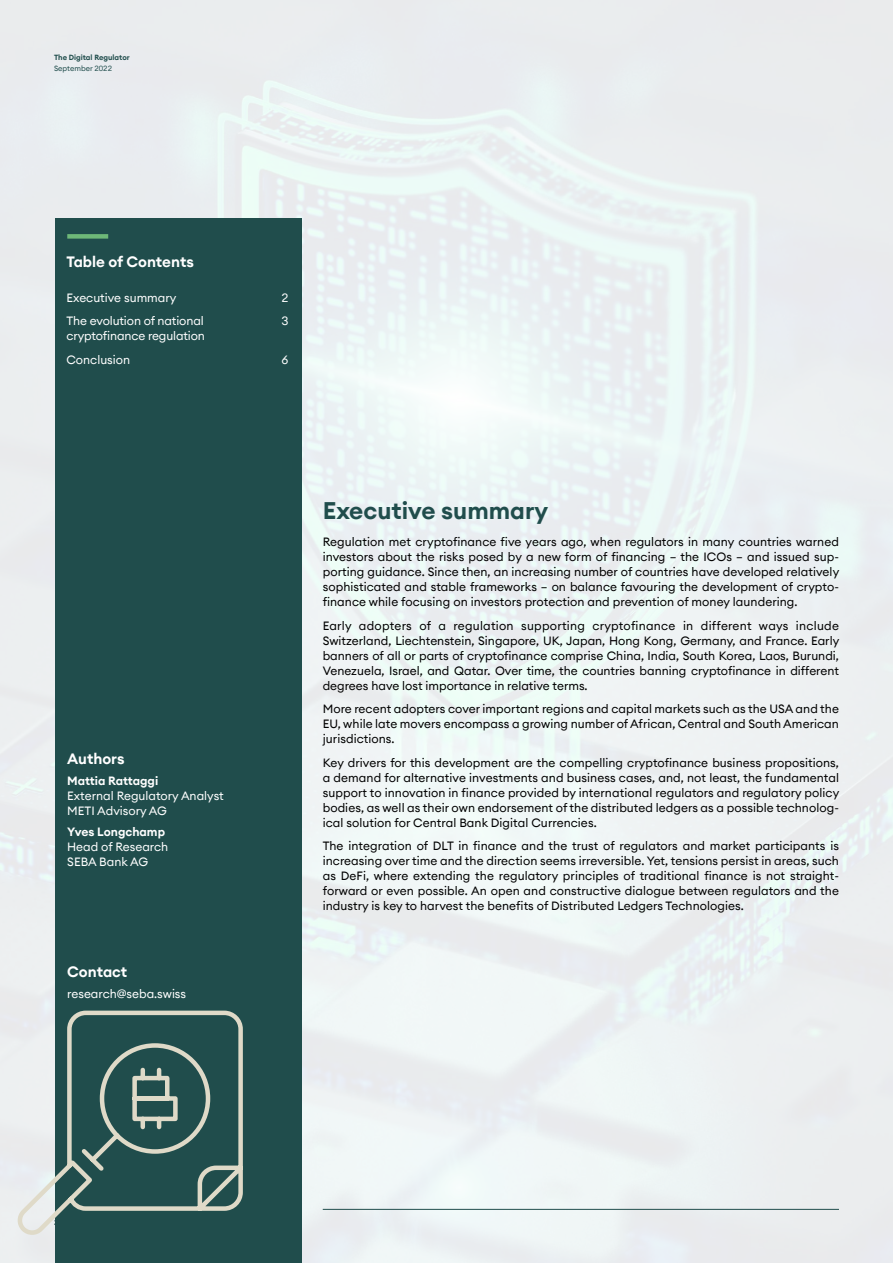
<style>
.page{position:relative;width:893px;height:1263px;background:#fff}
.page>*{position:absolute;margin:0;border:0;box-sizing:border-box;transform-origin:0 0}
.t1{font:600 24px "Seba Euclid";color:#204d4c}
.t2{font:600 15px "Seba Euclid";color:#fff}
.t3{font:12px/15px "Seba Euclid";letter-spacing:.005em;color:#000;text-align:justify}
.t4{font:12px/15px "Seba Euclid";color:#fff}
.t5{font:600 12px "Seba Euclid";color:#fff}
.t6{font:600 7.5px "Seba Euclid";color:#204d4c}
.t7{font:7.5px "Seba Euclid";color:#204d4c}
</style>
<div class="page">
<img style="left:0;top:0;width:893px;height:1263px">
<div style="left:55px;top:218px;width:246px;height:1045px;background:#204d4c"></div>
<div style="left:67px;top:234px;width:41px;height:5px;background:#6eb878"></div>
<hr style="left:323px;top:1209px;width:516px;height:1px;background:#204d4c">
<svg style="left:17px;top:1008px;width:226px;height:232px"></svg>
<p class="t6" style="left:54px;top:53px;width:77px">The Digital Regulator</p>
<p class="t7" style="left:54px;top:63px;width:60px">September 2022</p>
<p class="t2" style="left:67px;top:252px;width:129px">Table of Contents</p>
<p class="t4" style="left:67px;top:290px;width:111px">Executive summary</p>
<p class="t4" style="left:282px;top:290px;width:9px">2</p>
<p class="t4" style="left:67px;top:313px;width:139px">The evolution of national</p>
<p class="t4" style="left:282px;top:313px;width:9px">3</p>
<p class="t4" style="left:67px;top:324px;width:140px;line-height:23.5px">cryptofinance regulation<br>Conclusion</p>
<p class="t4" style="left:282px;top:352px;width:9px">6</p>
<p class="t2" style="left:67px;top:749px;width:59px">Authors</p>
<p class="t5" style="left:67px;top:773px;width:93px">Mattia Rattaggi</p>
<p class="t4" style="left:67px;top:788px;width:158px">External Regulatory Analyst<br>METI Advisory AG</p>
<p class="t5" style="left:67px;top:824px;width:99px">Yves Longchamp</p>
<p class="t4" style="left:67px;top:839px;width:102px">Head of Research<br>SEBA Bank AG</p>
<p class="t2" style="left:67px;top:961px;width:62px">Contact</p>
<p class="t4" style="left:67px;top:986px;width:120px">research@seba.swiss</p>
<h1 class="t1" style="left:323px;top:495px;width:227px">Executive summary</h1>
<p class="t3" style="left:323px;top:534px;width:518px">Regulation met cryptofinance five years ago, when regulators in many countries warned investors about the risks posed by a new form of financing – the ICOs – and issued sup&shy;porting guidance. Since then, an increasing number of countries have developed relatively sophisticated and stable frameworks – on balance favouring the development of crypto&shy;finance while focusing on investors protection and prevention of money laundering.</p>
<p class="t3" style="left:323px;top:618px;width:518px">Early adopters of a regulation supporting cryptofinance in different ways include Switzerland, Liechtenstein, Singapore, UK, Japan, Hong Kong, Germany, and France. Early banners of all or parts of cryptofinance comprise China, India, South Korea, Laos, Burundi, Venezuela, Israel, and Qatar. Over time, the countries banning cryptofinance in different degrees have lost importance in relative terms.</p>
<p class="t3" style="left:323px;top:701px;width:518px">More recent adopters cover important regions and capital markets such as the USA and the EU, while late movers encompass a growing number of African, Central and South American jurisdictions.</p>
<p class="t3" style="left:323px;top:755px;width:518px">Key drivers for this development are the compelling cryptofinance business propositions, a demand for alternative investments and business cases, and, not least, the fundamental support to innovation in finance provided by international regulators and regulatory policy bodies, as well as their own endorsement of the distributed ledgers as a possible technolog&shy;ical solution for Central Bank Digital Currencies.</p>
<p class="t3" style="left:323px;top:838px;width:518px">The integration of DLT in finance and the trust of regulators and market participants is increasing over time and the direction seems irreversible. Yet, tensions persist in areas, such as DeFi, where extending the regulatory principles of traditional finance is not straight&shy;forward or even possible. An open and constructive dialogue between regulators and the industry is key to harvest the benefits of Distributed Ledgers Technologies.</p>
<p class="t6" style="left:54px;top:1217px;width:6px">2</p>
</div>
